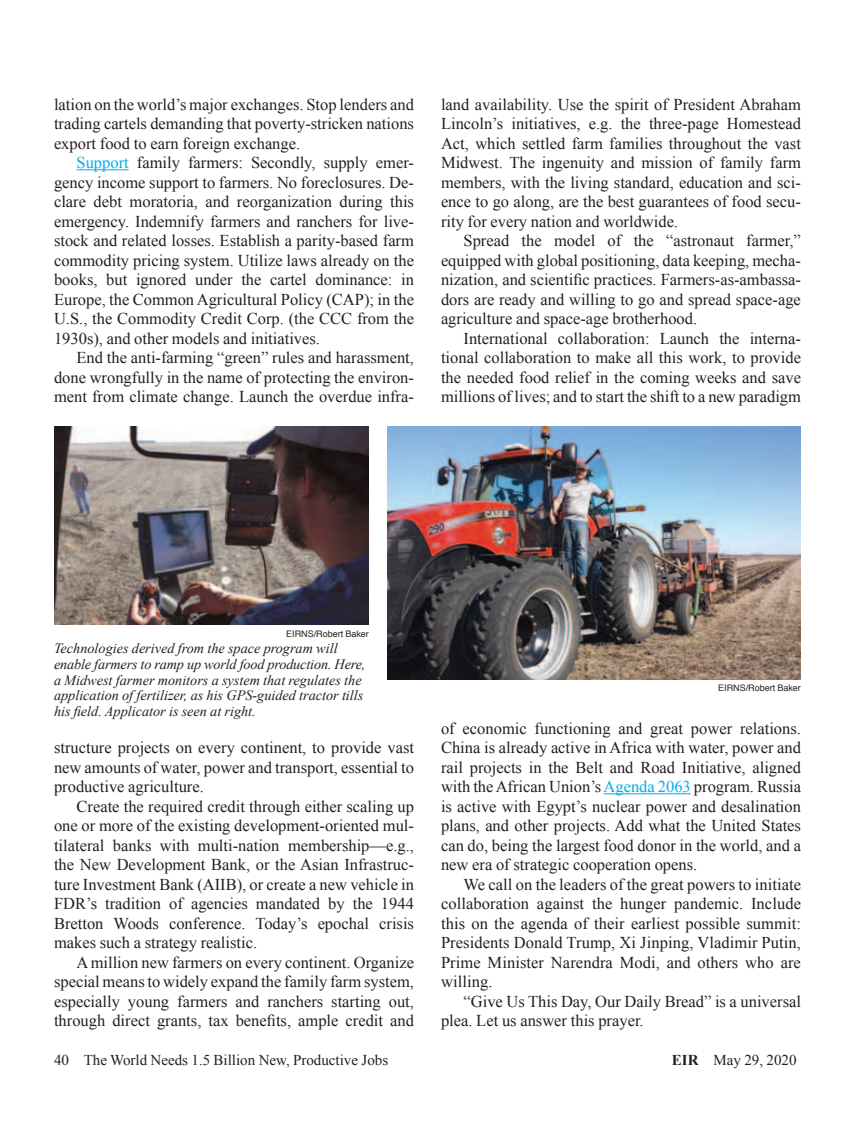
<style>
.page{position:relative;width:864px;height:1134px;background:#fff}
.page>*{position:absolute;margin:0;border:0;box-sizing:border-box;transform-origin:0 0}
.t1{font:16.5px/19.5px "Times New Roman";color:#231f20;text-align:justify}
.t2{font:15px "Times New Roman";color:#231f20}
.t3{font:italic 14.25px/15.8px "Times New Roman";color:#231f20}
.t4{font:9px "Helvetica";color:#231f20}
.s1{color:#00aeef}
.s2{font-weight:700}
</style>
<div class="page">
<hr style="left:76px;top:169px;width:53px;height:1px;background:#00aeef">
<hr style="left:604px;top:793px;width:87px;height:1px;background:#00aeef">
<img style="left:54px;top:427px;width:315px;height:198px">
<img style="left:387px;top:427px;width:414px;height:253px">
<p class="t1" style="left:54px;top:94px;width:362px">lation on the world’s major exchanges. Stop lenders and trading cartels demanding that poverty-stricken nations export food to earn foreign exchange.</p>
<p class="t1" style="left:54px;top:152px;width:362px;text-indent:22px"><span class="s1">Support</span> family farmers: Secondly, supply emer&shy;gency income support to farmers. No foreclosures. De&shy;clare debt moratoria, and reorganization during this emergency. Indemnify farmers and ranchers for live&shy;stock and related losses. Establish a parity-based farm commodity pricing system. Utilize laws already on the books, but ignored under the cartel dominance: in Europe, the Common Agricultural Policy (CAP); in the U.S., the Commodity Credit Corp. (the CCC from the 1930s), and other models and initiatives.</p>
<p class="t1" style="left:54px;top:348px;width:362px;text-indent:23px">End the anti-farming “green” rules and harassment, done wrongfully in the name of protecting the environ&shy;ment from climate change. Launch the overdue infra-</p>
<p class="t1" style="left:441px;top:94px;width:362px">land availability. Use the spirit of President Abraham Lincoln’s initiatives, e.g. the three-page Homestead Act, which settled farm families throughout the vast Midwest. The ingenuity and mission of family farm members, with the living standard, education and sci&shy;ence to go along, are the best guarantees of food secu&shy;rity for every nation and worldwide.</p>
<p class="t1" style="left:441px;top:230px;width:361px;text-indent:23px">Spread the model of the “astronaut farmer,” equipped with global positioning, data keeping, mecha&shy;nization, and scientific practices. Farmers-as-ambassa&shy;dors are ready and willing to go and spread space-age agriculture and space-age brotherhood.</p>
<p class="t1" style="left:441px;top:328px;width:362px;text-indent:22px">International collaboration: Launch the interna&shy;tional collaboration to make all this work, to provide the needed food relief in the coming weeks and save millions of lives; and to start the shift to a new paradigm</p>
<p class="t4" style="left:286px;top:627px;width:84px">EIRNS/Robert Baker</p>
<p class="t3" style="left:54px;top:640px;width:313px">Technologies derived from the space program will enable farmers to ramp up world food production. Here, a Midwest farmer monitors a system that regulates the application of fertilizer, as his GPS-guided tractor tills his field. Applicator is seen at right.</p>
<p class="t1" style="left:54px;top:738px;width:361px">structure projects on every continent, to provide vast new amounts of water, power and transport, essential to productive agriculture.</p>
<p class="t1" style="left:54px;top:796px;width:362px;text-indent:23px">Create the required credit through either scaling up one or more of the existing development-oriented mul&shy;tilateral banks with multi-nation membership—e.g., the New Development Bank, or the Asian Infrastruc&shy;ture Investment Bank (AIIB), or create a new vehicle in FDR’s tradition of agencies mandated by the 1944<br>Bretton Woods conference. Today’s epochal crisis makes such a strategy realistic.</p>
<p class="t1" style="left:54px;top:952px;width:362px;text-indent:23px">A million new farmers on every continent. Organize special means to widely expand the family farm system, especially young farmers and ranchers starting out, through direct grants, tax benefits, ample credit and</p>
<p class="t4" style="left:718px;top:680px;width:84px">EIRNS/Robert Baker</p>
<p class="t1" style="left:441px;top:718px;width:362px">of economic functioning and great power relations.<br>China is already active in Africa with water, power and rail projects in the Belt and Road Initiative, aligned with the African Union’s <span class="s1">Agenda 2063</span> program. Russia is active with Egypt’s nuclear power and desalination plans, and other projects. Add what the United States can do, being the largest food donor in the world, and a new era of strategic cooperation opens.</p>
<p class="t1" style="left:441px;top:874px;width:362px;text-indent:23px">We call on the leaders of the great powers to initiate collaboration against the hunger pandemic. Include this on the agenda of their earliest possible summit:<br>Presidents Donald Trump, Xi Jinping, Vladimir Putin, Prime Minister Narendra Modi, and others who are willing.</p>
<p class="t1" style="left:441px;top:991px;width:362px;text-indent:23px">“Give Us This Day, Our Daily Bread” is a universal plea. Let us answer this prayer.</p>
<p class="t2" style="left:54px;top:1050px;width:336px">40 The World Needs 1.5 Billion New, Productive Jobs</p>
<p class="t2" style="left:672px;top:1050px;width:126px"><span class="s2">EIR</span> May 29, 2020</p>
</div>
